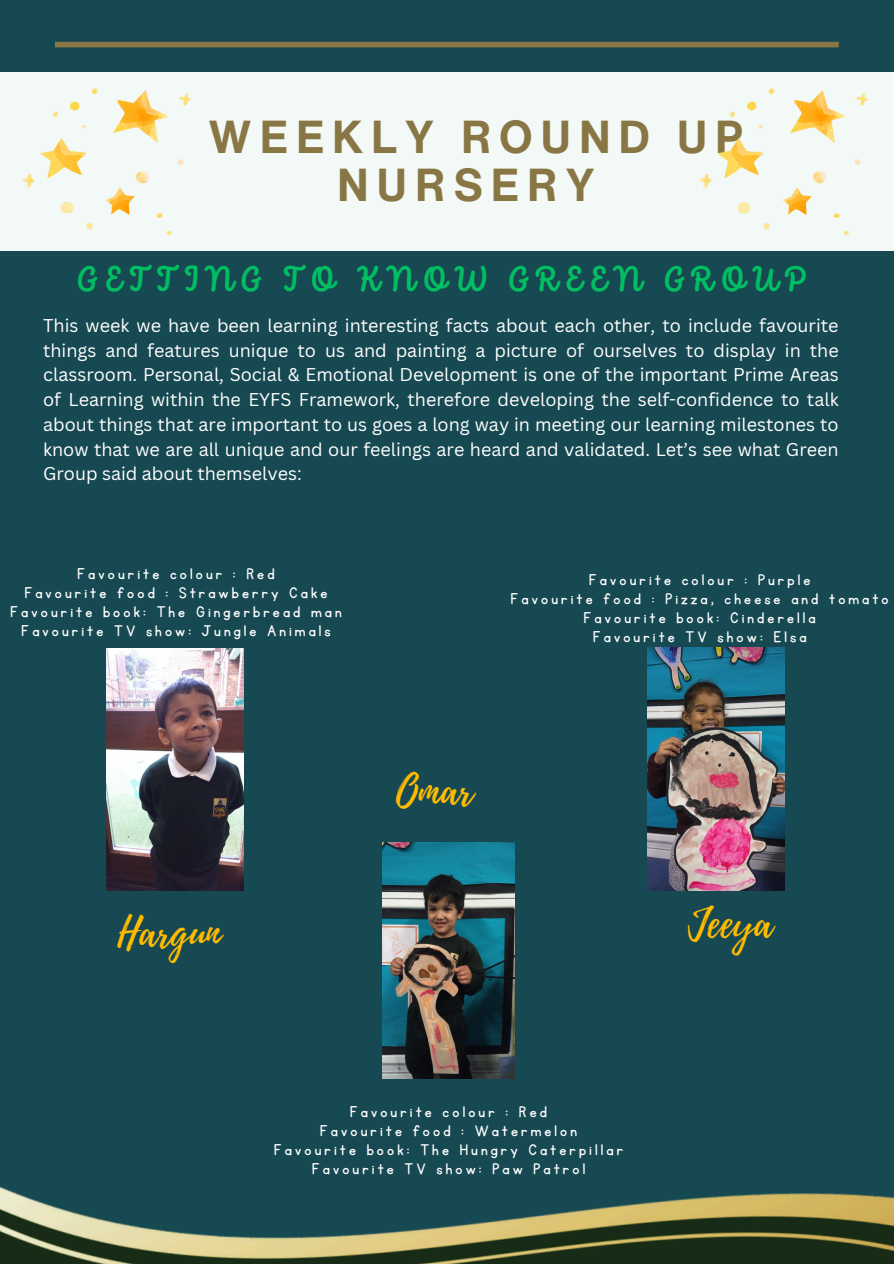
<style>
.page{position:relative;width:894px;height:1264px;background:#fff}
.page>*{position:absolute;margin:0;border:0;box-sizing:border-box;transform-origin:0 0}
.t1{font:700 45px/48.3px "Helvetica Now Text";letter-spacing:.17em;color:#874;text-align:center}
.t2{font:41.7px "Playlist Script";color:#fb0}
.t3{font:700 34.5px "Intro Script";letter-spacing:.17em;color:#00bf63}
.t4{font:18px/24.8px "Canva Sans";color:#fff;text-align:justify}
.t5{font:18px "KG Primary Penmanship";letter-spacing:.175em;color:#fff}
</style>
<div class="page">
<div style="left:0;top:0;width:893px;height:1263px;background:#174952"></div>
<img style="left:0;top:647px;width:893px;height:616px">
<div style="left:55px;top:42px;width:783px;height:5px;background:#874"></div>
<div style="left:0;top:72px;width:893px;height:179px;background:#f3f9f7"></div>
<img style="left:700px;top:88px;width:168px;height:147px">
<img style="left:22px;top:88px;width:169px;height:147px">
<img style="left:107px;top:648px;width:136px;height:242px">
<img style="left:647px;top:647px;width:137px;height:243px">
<img style="left:382px;top:842px;width:132px;height:236px">
<p class="t1" style="left:208px;top:112px;width:535px">WEEKLY ROUND UP<br>NURSERY</p>
<p class="t3" style="left:75px;top:266px;width:731px">GETTING TO KNOW GREEN GROUP</p>
<h2 class="t4" style="left:43px;top:312px;width:796px">This week we have been learning interesting facts about each other, to include favourite things and features unique to us and painting a picture of ourselves to display in the classroom. Personal, Social &amp; Emotional Development is one of the important Prime Areas of Learning within the EYFS Framework, therefore developing the self-confidence to talk about things that are important to us goes a long way in meeting our learning milestones to know that we are all unique and our feelings are heard and validated. Let’s see what Green Group said about themselves:</h2>
<p class="t5" style="left:77px;top:565px;width:199px">Favourite colour : Red</p>
<h2 class="t5" style="left:24px;top:584px;width:304px">Favourite food : Strawberry Cake</h2>
<h2 class="t5" style="left:10px;top:603px;width:333px">Favourite book: The Gingerbread man</h2>
<p class="t5" style="left:21px;top:622px;width:311px">Favourite TV show: Jungle Animals</p>
<p class="t2" style="left:117px;top:902px;width:105px">Hargun</p>
<p class="t5" style="left:588px;top:571px;width:223px">Favourite colour : Purple</p>
<p class="t5" style="left:510px;top:590px;width:379px">Favourite food : Pizza, cheese and tomato</p>
<p class="t5" style="left:583px;top:609px;width:233px">Favourite book: Cinderella</p>
<p class="t5" style="left:592px;top:628px;width:215px">Favourite TV show: Elsa</p>
<p class="t2" style="left:396px;top:760px;width:78px">Omar</p>
<p class="t2" style="left:687px;top:893px;width:86px">Jeeya</p>
<p class="t5" style="left:350px;top:1102px;width:199px">Favourite colour : Red</p>
<p class="t5" style="left:320px;top:1121px;width:258px">Favourite food : Watermelon</p>
<p class="t5" style="left:274px;top:1141px;width:350px">Favourite book: The Hungry Caterpillar</p>
<p class="t5" style="left:312px;top:1160px;width:275px">Favourite TV show: Paw Patrol</p>
</div>
